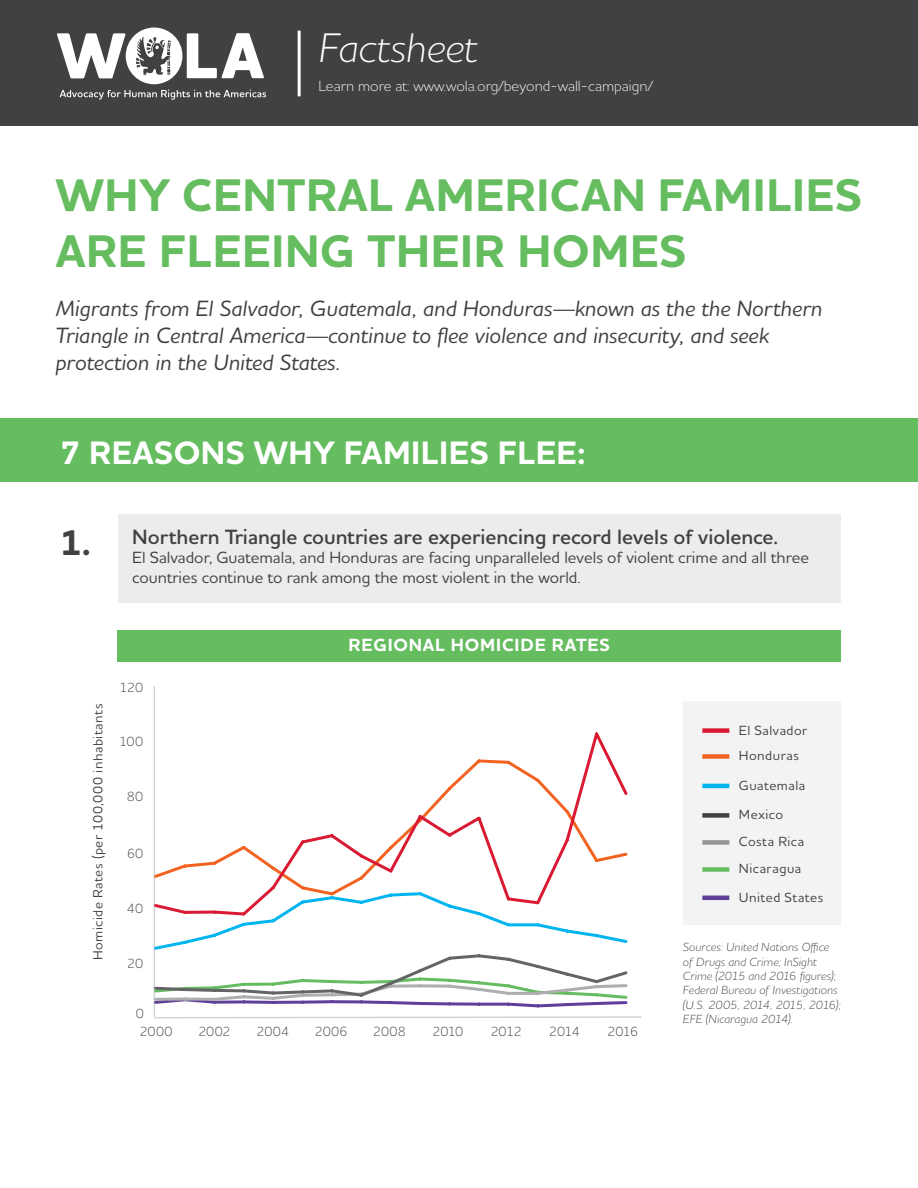
<style>
.page{position:relative;width:918px;height:1188px;background:#fff}
.page>*{position:absolute;margin:0;border:0;box-sizing:border-box;transform-origin:0 0}
.t1{font:700 46.5px/55.8px "Houschka Alt Pro";letter-spacing:.015em;color:#65bd60}
.t2{font:italic 300 42px "Houschka Alt Pro";color:#fff}
.t3{font:700 33px "Houschka Alt Pro";letter-spacing:.015em;color:#fff}
.t4{font:italic 500 22.5px/27px "Houschka Alt Pro";color:#404142}
.t5{font:600 21px "Houschka Alt Pro";color:#404142}
.t6{font:700 18px "Houschka Alt Pro";letter-spacing:.045em;color:#fff}
.t7{font:500 16.5px/19.8px "Houschka Alt Pro";color:#404142}
.t8{font:300 15px "Houschka Alt Pro";color:#fff}
.t9{font:500 13.5px/27.6px "Houschka Alt Pro";letter-spacing:.035em;color:#414042}
.t10{font:300 13.5px "Houschka Alt Pro";letter-spacing:-.015em;color:#414042}
.t11{font:italic 300 12px/14.4px "Houschka Alt Pro";letter-spacing:.01em;color:#414042}
.s1{font-weight:700;font-size:36px}
</style>
<div class="page">
<div style="left:0;top:0;width:918px;height:125px;background:#404142"></div>
<div style="left:0;top:418px;width:918px;height:64px;background:#65bd60"></div>
<svg style="left:60px;top:90px;width:206px;height:10px"></svg>
<svg style="left:57px;top:28px;width:207px;height:56px"></svg>
<div style="left:119px;top:514px;width:722px;height:89px;background:#ececec"></div>
<hr style="left:298px;top:31px;width:3px;height:65px;background:#fff">
<svg style="left:153px;top:686px;width:489px;height:333px"></svg>
<svg style="left:153px;top:730px;width:477px;height:160px"></svg>
<svg style="left:153px;top:890px;width:477px;height:119px"></svg>
<div style="left:683px;top:702px;width:158px;height:223px;background:#f3f3f3"></div>
<div style="left:702px;top:728px;width:27px;height:5px;background:#da1a32"></div>
<div style="left:702px;top:754px;width:27px;height:5px;background:#f26322"></div>
<hr style="left:702px;top:784px;width:27px;height:4px;background:#00b5ef">
<div style="left:702px;top:813px;width:27px;height:5px;background:#404142"></div>
<div style="left:702px;top:840px;width:27px;height:5px;background:#939598"></div>
<div style="left:702px;top:867px;width:27px;height:5px;background:#65bd60"></div>
<hr style="left:702px;top:896px;width:27px;height:4px;background:#603f99">
<div style="left:118px;top:630px;width:723px;height:32px;background:#65bd60"></div>
<h2 class="t2" style="left:319px;top:21px;width:160px">Factsheet</h2>
<p class="t8" style="left:319px;top:76px;width:336px">Learn more at: www.wola.org/beyond-wall-campaign/</p>
<h1 class="t1" style="left:56px;top:168px;width:808px">WHY CENTRAL AMERICAN FAMILIES<br>ARE FLEEING THEIR HOMES</h1>
<p class="t4" style="left:56px;top:294px;width:768px">Migrants from El Salvador, Guatemala, and Honduras—known as the the Northern<br>Triangle in Central America—continue to flee violence and insecurity, and seek protection in the United States.</p>
<h3 class="t3" style="left:61px;top:431px;width:527px">7 REASONS WHY FAMILIES FLEE:</h3>
<p class="t5" style="left:60px;top:523px;width:719px"><span class="s1">1.</span> Northern Triangle countries are experiencing record levels of violence.</p>
<p class="t7" style="left:132px;top:548px;width:678px">El Salvador, Guatemala, and Honduras are facing unparalleled levels of violent crime and all three countries continue to rank among the most violent in the world.</p>
<p class="t9" style="left:84px;top:960px;width:258px;rotate:-90deg">Homicide Rates (per 100,000 inhabitants</p>
<p class="t10" style="left:120px;top:678px;width:25px">120</p>
<p class="t10" style="left:119px;top:733px;width:25px">100</p>
<p class="t10" style="left:127px;top:788px;width:18px">80</p>
<p class="t10" style="left:127px;top:844px;width:18px">60</p>
<p class="t10" style="left:127px;top:900px;width:18px">40</p>
<p class="t10" style="left:127px;top:955px;width:17px">20</p>
<p class="t10" style="left:136px;top:1004px;width:10px">0</p>
<p class="t6" style="left:349px;top:633px;width:263px">REGIONAL HOMICIDE RATES</p>
<p class="t10" style="left:140px;top:1023px;width:35px">2000</p>
<p class="t10" style="left:198px;top:1023px;width:34px">2002</p>
<p class="t10" style="left:257px;top:1023px;width:34px">2004</p>
<p class="t10" style="left:315px;top:1023px;width:34px">2006</p>
<p class="t10" style="left:373px;top:1023px;width:34px">2008</p>
<p class="t10" style="left:432px;top:1023px;width:32px">2010</p>
<p class="t10" style="left:491px;top:1023px;width:33px">2012</p>
<p class="t10" style="left:549px;top:1023px;width:32px">2014</p>
<p class="t10" style="left:608px;top:1023px;width:32px">2016</p>
<p class="t9" style="left:739px;top:717px;width:70px;line-height:25.8px">El Salvador<br>Honduras</p>
<p class="t9" style="left:739px;top:770px;width:68px;line-height:29.4px">Guatemala<br>Mexico</p>
<p class="t9" style="left:739px;top:828px;width:86px">Costa Rica<br>Nicaragua<br>United States</p>
<p class="t11" style="left:683px;top:940px;width:159px">Sources: United Nations Office of Drugs and Crime; InSight<br>Crime (2015 and 2016 figures);<br>Federal Bureau of Investigations (U.S. 2005, 2014, 2015, 2016);<br>EFE (Nicaragua 2014).</p>
</div>
